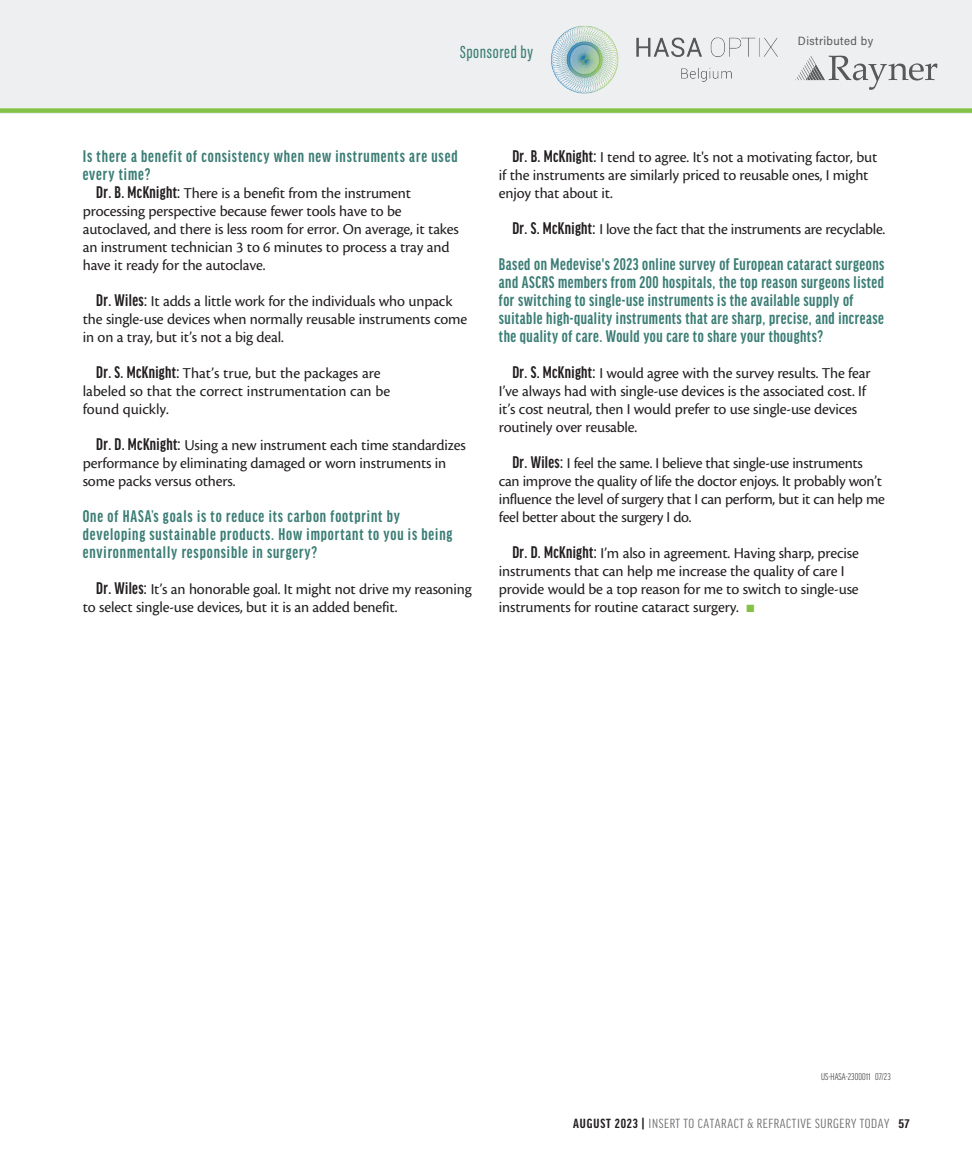
<style>
.page{position:relative;width:972px;height:1161px;background:#fff}
.page>*{position:absolute;margin:0;border:0;box-sizing:border-box;transform-origin:0 0}
.subhead_question{font:700 extra-condensed 18px/18px "Good Headline Pro";letter-spacing:.03em;color:#3b7d75}
.subhead_question-2{font:700 extra-condensed 18px/18px "Good Headline Pro";letter-spacing:.05em;color:#3b7d75}
.t1{font:500 18px "Acumin Pro Extra Cond";letter-spacing:.04em;color:#3b7d75}
.body{font:15.75px/18px "Cronos Pro";letter-spacing:-.01em;color:#231f20}
.t2{font:extra-condensed 14.1px "Good Headline Pro";letter-spacing:.035em;color:#6c6d70;scale:1.11 1}
.t3{font:12px "Acumin Variable Concept";letter-spacing:.035em;color:#57585a}
.footnote{font:300 extra-condensed 10.5px "Good Headline Pro";letter-spacing:.01em;color:#231f20}
.s1{font-family:"Good Headline Pro";font-weight:700;font-stretch:extra-condensed;font-size:18px}
.s2{color:#84c147}
.s3{font-weight:700;color:#231f20}
.s4{font-family:"Acumin Pro Extra Cond";font-weight:700;font-stretch:normal;font-size:13.35px;color:#231f20}
</style>
<div class="page">
<div style="left:0;top:0;width:972px;height:114px;background:#edeff0"></div>
<div style="left:0;top:108px;width:972px;height:5px;background:#84c147"></div>
<img style="left:550px;top:0;width:230px;height:114px">
<svg style="left:795px;top:56px;width:142px;height:34px;background:#d1d3d4"></svg>
<p class="t1" style="left:460px;top:41px;width:74px">Sponsored by</p>
<p class="t3" style="left:798px;top:33px;width:77px">Distributed by</p>
<p class="subhead_question-2" style="left:83px;top:147px;width:376px">Is there a benefit of consistency when new instruments are used every time?</p>
<p class="body" style="left:83px;top:184px;width:378px;text-indent:13px"><span class="s1">Dr. B. McKnight:</span> There is a benefit from the instrument processing perspective because fewer tools have to be autoclaved, and there is less room for error. On average, it takes an instrument technician 3 to 6 minutes to process a tray and have it ready for the autoclave.</p>
<p class="body" style="left:83px;top:292px;width:386px;text-indent:13px"><span class="s1">Dr. Wiles:</span> It adds a little work for the individuals who unpack the single-use devices when normally reusable instruments come in on a tray, but it’s not a big deal.</p>
<p class="body" style="left:83px;top:364px;width:309px;text-indent:13px"><span class="s1">Dr. S. McKnight:</span> That’s true, but the packages are labeled so that the correct instrumentation can be found quickly.</p>
<p class="body" style="left:83px;top:436px;width:384px;text-indent:13px"><span class="s1">Dr. D. McKnight:</span> Using a new instrument each time standardizes performance by eliminating damaged or worn instruments in some packs versus others.</p>
<p class="subhead_question-2" style="left:83px;top:507px;width:371px">One of HASA’s goals is to reduce its carbon footprint by developing sustainable products. How important to you is being environmentally responsible in surgery?</p>
<p class="body" style="left:83px;top:580px;width:391px;text-indent:13px"><span class="s1">Dr. Wiles:</span> It’s an honorable goal. It might not drive my reasoning to select single-use devices, but it is an added benefit.</p>
<p class="body" style="left:499px;top:148px;width:380px;text-indent:14px"><span class="s1">Dr. B. McKnight:</span> I tend to agree. It's not a motivating factor, but if the instruments are similarly priced to reusable ones, I might enjoy that about it.</p>
<p class="body" style="left:512px;top:220px;width:374px"><span class="s1">Dr. S. McKnight:</span> I love the fact that the instruments are recyclable.</p>
<p class="subhead_question" style="left:499px;top:255px;width:387px">Based on Medevise's 2023 online survey of European cataract surgeons and ASCRS members from 200 hospitals, the top reason surgeons listed for switching to single-use instruments is the available supply of suitable high-quality instruments that are sharp, precise, and increase the quality of care. Would you care to share your thoughts?</p>
<p class="body" style="left:499px;top:364px;width:373px;text-indent:14px"><span class="s1">Dr. S. McKnight:</span> I would agree with the survey results. The fear I’ve always had with single-use devices is the associated cost. If it’s cost neutral, then I would prefer to use single-use devices routinely over reusable.</p>
<p class="body" style="left:499px;top:454px;width:388px;text-indent:14px"><span class="s1">Dr. Wiles:</span> I feel the same. I believe that single-use instruments can improve the quality of life the doctor enjoys. It probably won’t influence the level of surgery that I can perform, but it can help me feel better about the surgery I do.</p>
<p class="body" style="left:499px;top:544px;width:361px;text-indent:14px"><span class="s1">Dr. D. McKnight:</span> I’m also in agreement. Having sharp, precise instruments that can help me increase the quality of care I provide would be a top reason for me to switch to single-use instruments for routine cataract surgery. <span class="s2">■</span></p>
<p class="footnote" style="left:821px;top:1071px;width:71px">US-HASA-2300011 07/23</p>
<p class="t2" style="left:573px;top:1117px;width:305px"><span class="s3">AUGUST 2023 |</span> INSERT TO CATARACT &amp; REFRACTIVE SURGERY TODAY <span class="s4">57</span></p>
</div>
